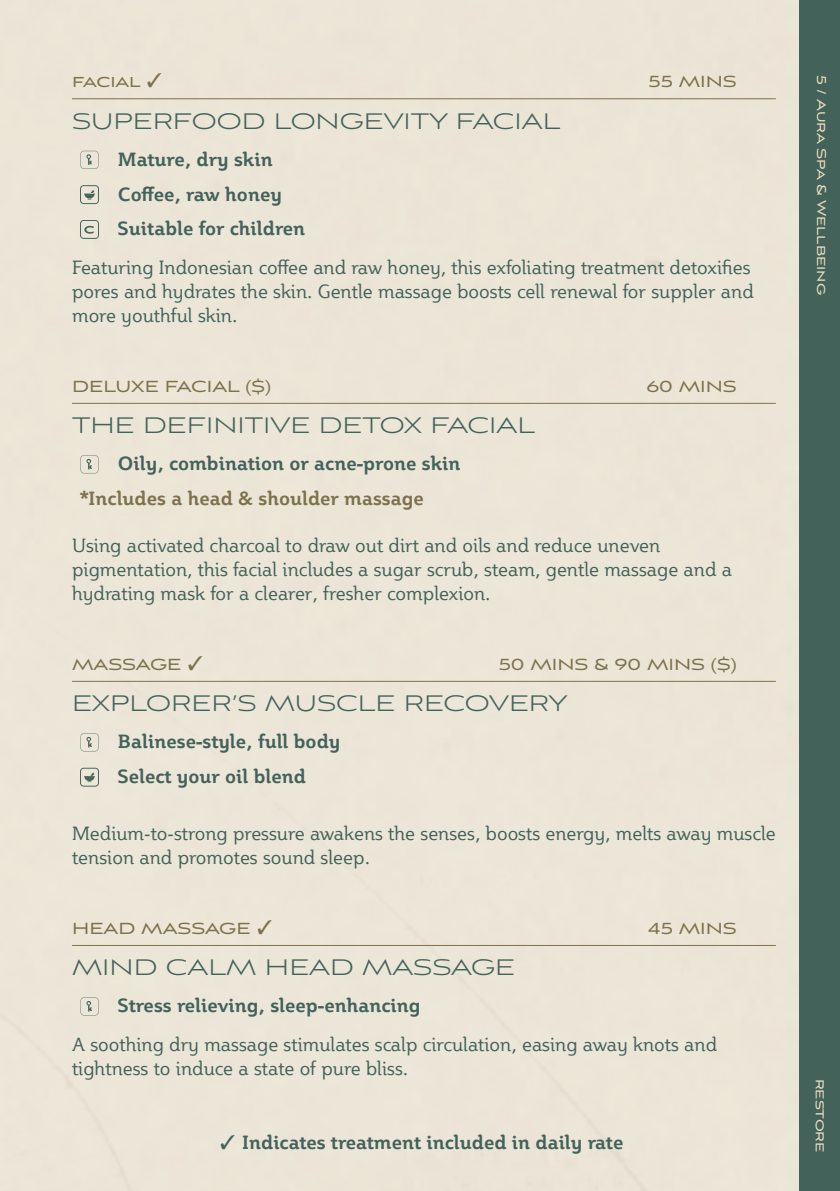
<style>
.page{position:relative;width:840px;height:1191px;background:#fff}
.page>*{position:absolute;margin:0;border:0;box-sizing:border-box;transform-origin:0 0}
.t1{font:300 28px "Aviano Sans";color:#43625a}
.t2{font:20px "Aviano Sans";color:#7e724d}
.t3{font:19px/24px "Plume";color:#43625a}
.t4{font:700 19px/34.8px "Plume";color:#43625a}
.t5{font:700 19px "Plume";color:#7e724d}
.t6{font:16px "Aviano Sans";color:#eadcbf}
</style>
<div class="page">
<div style="left:0;top:0;width:799px;height:1191px;background:#ebe6d7"></div>
<div style="left:799px;top:0;width:40px;height:1191px;background:#43625a"></div>
<hr style="left:72px;top:98px;width:703px;height:1px;background:#7e724d">
<hr style="left:72px;top:403px;width:703px;height:1px;background:#7e724d">
<hr style="left:72px;top:681px;width:703px;height:1px;background:#7e724d">
<hr style="left:72px;top:945px;width:703px;height:1px;background:#7e724d">
<svg style="left:80px;top:151px;width:18px;height:18px"></svg>
<div style="left:80px;top:185px;width:19px;height:19px;border:1px solid #49665c;border-radius:3px"></div>
<svg style="left:84px;top:190px;width:11px;height:9px"></svg>
<svg style="left:80px;top:220px;width:19px;height:19px"></svg>
<svg style="left:80px;top:455px;width:18px;height:18px"></svg>
<svg style="left:80px;top:733px;width:18px;height:18px"></svg>
<div style="left:80px;top:768px;width:19px;height:18px;border:1px solid #49665c;border-radius:3px"></div>
<svg style="left:84px;top:772px;width:11px;height:10px"></svg>
<svg style="left:80px;top:997px;width:18px;height:18px"></svg>
<svg style="left:221px;top:1135px;width:13px;height:14px"></svg>
<svg style="left:148px;top:73px;width:13px;height:14px"></svg>
<svg style="left:188px;top:655px;width:14px;height:15px"></svg>
<svg style="left:258px;top:919px;width:13px;height:15px"></svg>
<p class="t2" style="left:72px;top:72px;width:70px">facial</p>
<p class="t2" style="left:648px;top:72px;width:90px">55 MINS</p>
<h1 class="t1" style="left:72px;top:108px;width:489px">SUPERFOOD LONGEVITY FACIAL</h1>
<p class="t4" style="left:118px;top:141px;width:189px">Mature, dry skin<br>Coffee, raw honey<br>Suitable for children</p>
<p class="t3" style="left:72px;top:255px;width:682px">Featuring Indonesian coffee and raw honey, this exfoliating treatment detoxifies pores and hydrates the skin. Gentle massage boosts cell renewal for suppler and more youthful skin.</p>
<p class="t2" style="left:72px;top:376px;width:200px">DELUXE FACIAL ($)</p>
<p class="t2" style="left:646px;top:376px;width:92px">60 MINS</p>
<h1 class="t1" style="left:72px;top:412px;width:464px">THE DEFINITIVE DETOX FACIAL</h1>
<p class="t4" style="left:118px;top:446px;width:344px">Oily, combination or acne-prone skin</p>
<p class="t5" style="left:80px;top:486px;width:345px">*Includes a head &amp; shoulder massage</p>
<p class="t3" style="left:72px;top:533px;width:661px">Using activated charcoal to draw out dirt and oils and reduce uneven pigmentation, this facial includes a sugar scrub, steam, gentle massage and a hydrating mask for a clearer, fresher complexion.</p>
<p class="t2" style="left:72px;top:654px;width:111px">MASSAGE</p>
<p class="t2" style="left:498px;top:654px;width:239px">50 MINS &amp; 90 MINS ($)</p>
<h1 class="t1" style="left:72px;top:690px;width:497px">EXPLORER’S MUSCLE RECOVERY</h1>
<p class="t4" style="left:118px;top:723px;width:224px">Balinese-style, full body<br>Select your oil blend</p>
<p class="t3" style="left:72px;top:821px;width:705px">Medium-to-strong pressure awakens the senses, boosts energy, melts away muscle tension and promotes sound sleep.</p>
<p class="t2" style="left:72px;top:918px;width:180px">HEAD MASSAGE</p>
<p class="t2" style="left:648px;top:918px;width:90px">45 MINS</p>
<h1 class="t1" style="left:72px;top:954px;width:444px">MIND CALM HEAD MASSAGE</h1>
<p class="t4" style="left:118px;top:987px;width:304px">Stress relieving, sleep-enhancing</p>
<p class="t3" style="left:72px;top:1032px;width:646px">A soothing dry massage stimulates scalp circulation, easing away knots and tightness to induce a state of pure bliss.</p>
<p class="t4" style="left:242px;top:1124px;width:382px">Indicates treatment included in daily rate</p>
<p class="t6" style="left:828px;top:75px;width:221px;rotate:90deg">5 / Aura Spa &amp; Wellbeing</p>
<p class="t6" style="left:827px;top:1078px;width:75px;rotate:90deg">restore</p>
</div>
